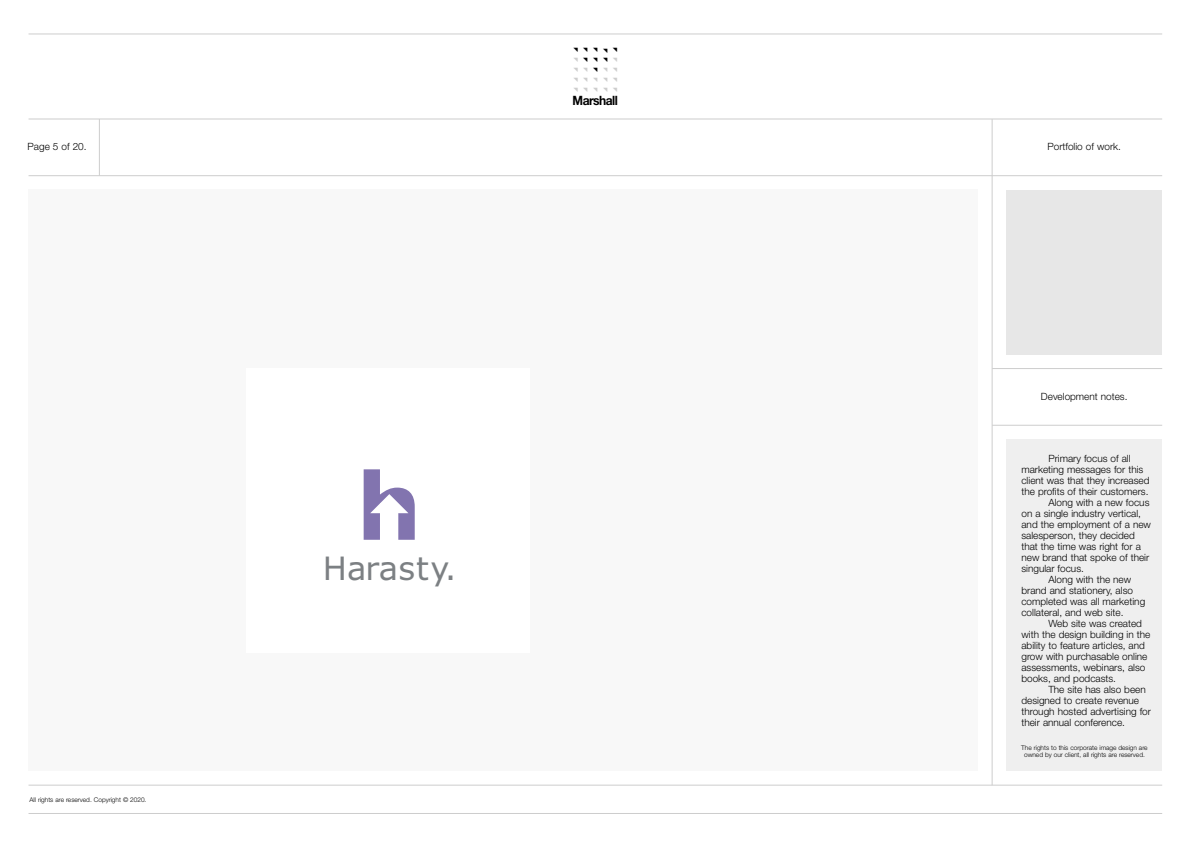
<style>
.page{position:relative;width:1190px;height:841px;background:#fff}
.page>*{position:absolute;margin:0;border:0;box-sizing:border-box;transform-origin:0 0}
.t1{font:700 92.7px "Verdana";color:#8274af}
.t2{font:32.2px "Verdana";letter-spacing:.005em;color:#7c8083}
.t3{font:700 12.9px "Helvetica Neue";letter-spacing:-.04em;color:#000;scale:.91 1}
.t4{font:300 10px "Helvetica Neue";color:#000}
.t5{font:300 6.5px/7.2px "Helvetica Neue";color:#000;text-align:center}
</style>
<div class="page">
<hr style="left:29px;top:34px;width:1133px;height:1px;background:#cdcdcd">
<hr style="left:29px;top:119px;width:1133px;height:1px;background:#cdcdcd">
<hr style="left:29px;top:175px;width:1133px;height:1px;background:#cdcdcd">
<hr style="left:29px;top:785px;width:1133px;height:1px;background:#cdcdcd">
<hr style="left:29px;top:813px;width:1133px;height:1px;background:#cdcdcd">
<hr style="left:99px;top:119px;width:1px;height:57px;background:#cdcdcd">
<div style="left:29px;top:190px;width:949px;height:581px;background:#f8f8f8"></div>
<hr style="left:992px;top:119px;width:1px;height:666px;background:#cdcdcd">
<hr style="left:992px;top:368px;width:170px;height:1px;background:#cdcdcd">
<hr style="left:992px;top:425px;width:170px;height:1px;background:#cdcdcd">
<div style="left:1006px;top:439px;width:156px;height:332px;background:#efefef"></div>
<div style="left:1006px;top:190px;width:156px;height:164px;background:#e7e7e7"></div>
<div style="left:247px;top:368px;width:283px;height:285px;background:#fff"></div>
<p class="t4" style="left:28px;top:143px;width:60px">Page 5 of 20.</p>
<p class="t5" style="left:30px;top:797px;width:118px">All rights are reserved. Copyright © 2020.</p>
<p class="t3" style="left:573px;top:96px;width:51px">Marshall</p>
<h1 class="t1" style="left:356px;top:468px;width:67px">h</h1>
<h2 class="t2" style="left:323px;top:555px;width:135px">Harasty.</h2>
<p class="t4" style="left:1047px;top:143px;width:75px">Portfolio of work.</p>
<p class="t4" style="left:1041px;top:392px;width:88px">Development notes.</p>
<p class="t4" style="left:1048px;top:455px;width:84px">Primary focus of all</p>
<p class="t4" style="left:1021px;top:466px;width:123px">marketing messages for this</p>
<p class="t4" style="left:1021px;top:477px;width:130px">client was that they increased</p>
<p class="t4" style="left:1021px;top:488px;width:129px">the profits of their customers.</p>
<p class="t4" style="left:1048px;top:499px;width:103px">Along with a new focus</p>
<p class="t4" style="left:1021px;top:510px;width:121px">on a single industry vertical,</p>
<p class="t4" style="left:1021px;top:521px;width:131px">and the employment of a new</p>
<p class="t4" style="left:1021px;top:532px;width:115px">salesperson, they decided</p>
<p class="t4" style="left:1021px;top:543px;width:121px">that the time was right for a</p>
<p class="t4" style="left:1021px;top:554px;width:129px">new brand that spoke of their</p>
<p class="t4" style="left:1021px;top:565px;width:64px">singular focus.</p>
<p class="t4" style="left:1048px;top:576px;width:84px">Along with the new</p>
<p class="t4" style="left:1021px;top:587px;width:113px">brand and stationery, also</p>
<p class="t4" style="left:1021px;top:598px;width:125px">completed was all marketing</p>
<p class="t4" style="left:1021px;top:609px;width:104px">collateral, and web site.</p>
<p class="t4" style="left:1048px;top:620px;width:95px">Web site was created</p>
<p class="t4" style="left:1021px;top:631px;width:130px">with the design building in the</p>
<p class="t4" style="left:1021px;top:642px;width:125px">ability to feature articles, and</p>
<p class="t4" style="left:1021px;top:653px;width:128px">grow with purchasable online</p>
<p class="t4" style="left:1021px;top:664px;width:126px">assessments, webinars, also</p>
<p class="t4" style="left:1021px;top:675px;width:96px">books, and podcasts.</p>
<p class="t4" style="left:1048px;top:686px;width:99px">The site has also been</p>
<p class="t4" style="left:1021px;top:697px;width:119px">designed to create revenue</p>
<p class="t4" style="left:1021px;top:708px;width:131px">through hosted advertising for</p>
<p class="t4" style="left:1021px;top:719px;width:105px">their annual conference.</p>
<p class="t5" style="left:1021px;top:744px;width:128px">The rights to this corporate image design are owned by our client, all rights are reserved.</p>
</div>
